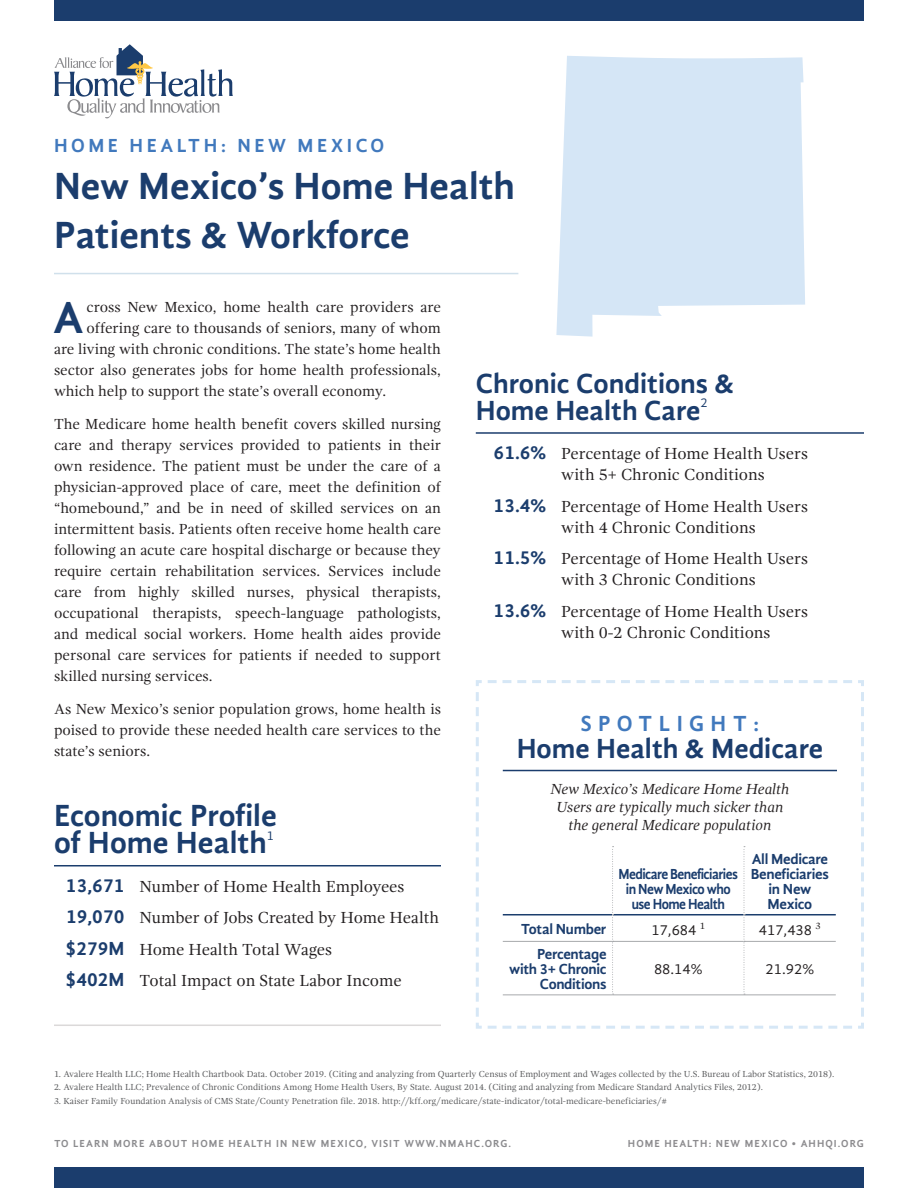
<style>
.page{position:relative;width:918px;height:1188px;background:#fff}
.page>*{position:absolute;margin:0;border:0;box-sizing:border-box;transform-origin:0 0}
.t1{font:700 46.35px "Gandhi Sans";color:#1b3d6d}
.t2{font:700 39px/48.3px "Gandhi Sans";color:#1b3d6d}
.t3{font:700 31.5px/27px "Gandhi Sans";color:#1b3d6d}
.t4{font:700 28.5px/27px "Gandhi Sans";color:#1b3d6d}
.t5{font:700 22.5px "Gandhi Sans";letter-spacing:.28em;color:#4179bd}
.t6{font:700 19.5px "Gandhi Sans";letter-spacing:.18em;color:#4179bd}
.t7{font:16.5px/21px "Gandhi Serif";color:#231f20}
.t8{font:15px/21px "Gandhi Serif";color:#231f20;text-align:justify}
.t9{font:italic 15px/18px "Gandhi Serif";color:#231f20;text-align:center}
.t10{font:700 15px/15px "Gandhi Sans";letter-spacing:-.02em;color:#1b3d6d;text-align:center}
.t11{font:700 15px/15px "Gandhi Sans";letter-spacing:-.04em;color:#1b3d6d;text-align:center;scale:.91 1}
.t12{font:15px "Gandhi Sans";color:#231f20}
.t13{font:13.05px "Gandhi Sans";color:#1b3d6d}
.t14{font:700 10.5px "Gandhi Sans";letter-spacing:.1em;color:#8b8b8e}
.t15{font:700 10.5px "Gandhi Sans";letter-spacing:.1em;color:#8c8b8e}
.t16{font:9px "Gandhi Serif";color:#58595b}
.s1{font-family:"Gandhi Sans";font-weight:700;font-size:19.5px;color:#1b3d6d}
</style>
<div class="page">
<div style="left:54px;top:1167px;width:810px;height:21px;background:#1b3d6d"></div>
<div style="left:54px;top:0;width:810px;height:21px;background:#1b3d6d"></div>
<svg style="left:54px;top:44px;width:179px;height:74px"></svg>
<hr style="left:476px;top:432px;width:388px;height:2px;background:#1b3d6d">
<hr style="left:54px;top:865px;width:387px;height:1px;background:#1b3d6d">
<hr style="left:54px;top:1025px;width:387px;height:1px;background:#dbd9d9">
<svg style="left:476px;top:680px;width:388px;height:349px"></svg>
<svg style="left:556px;top:56px;width:249px;height:281px;background:#dae9f7"></svg>
<hr style="left:54px;top:273px;width:464px;height:1px;background:#d0e0eb">
<p class="t6" style="left:54px;top:134px;width:332px">HOME HEALTH: NEW MEXICO</p>
<p class="t2" style="left:54px;top:162px;width:463px">New Mexico’s Home Health<br>Patients &amp; Workforce</p>
<p class="t1" style="left:53px;top:290px;width:32px">A</p>
<p class="t8" style="left:86px;top:296px;width:356px">cross New Mexico, home health care providers are</p>
<p class="t8" style="left:86px;top:317px;width:356px">offering care to thousands of seniors, many of whom</p>
<p class="t8" style="left:54px;top:338px;width:389px">are living with chronic conditions. The state’s home health</p>
<p class="t8" style="left:54px;top:359px;width:388px">sector also generates jobs for home health professionals,</p>
<p class="t8" style="left:54px;top:380px;width:334px">which help to support the state’s overall economy.</p>
<p class="t8" style="left:54px;top:413px;width:389px">The Medicare home health benefit covers skilled nursing care and therapy services provided to patients in their own residence. The patient must be under the care of a physician-approved place of care, meet the definition of “homebound,” and be in need of skilled services on an intermittent basis. Patients often receive home health care following an acute care hospital discharge or because they require certain rehabilitation services. Services include care from highly skilled nurses, physical therapists, occupational therapists, speech-language pathologists, and medical social workers. Home health aides provide personal care services for patients if needed to support skilled nursing services.</p>
<p class="t8" style="left:54px;top:698px;width:389px">As New Mexico’s senior population grows, home health is poised to provide these needed health care services to the state’s seniors.</p>
<p class="t3" style="left:54px;top:802px;width:224px">Economic Profile of Home Health</p>
<p class="t13" style="left:267px;top:828px;width:9px">1</p>
<p class="t7" style="left:66px;top:876px;width:340px"><span class="s1">13,671</span> Number of Home Health Employees</p>
<p class="t7" style="left:66px;top:908px;width:375px"><span class="s1">19,070</span> Number of Jobs Created by Home Health</p>
<p class="t7" style="left:66px;top:939px;width:268px"><span class="s1">$279M</span> Home Health Total Wages</p>
<p class="t7" style="left:66px;top:971px;width:338px"><span class="s1">$402M</span> Total Impact on State Labor Income</p>
<p class="t4" style="left:476px;top:370px;width:260px">Chronic Conditions &amp;<br>Home Health Care</p>
<p class="t13" style="left:701px;top:395px;width:9px">2</p>
<p class="t7" style="left:561px;top:443px;width:248px;text-indent:-68px"><span class="s1">61.6%</span> Percentage of Home Health Users with 5+ Chronic Conditions</p>
<p class="t7" style="left:561px;top:496px;width:248px;text-indent:-68px"><span class="s1">13.4%</span> Percentage of Home Health Users with 4 Chronic Conditions</p>
<p class="t7" style="left:561px;top:548px;width:248px;text-indent:-68px"><span class="s1">11.5%</span> Percentage of Home Health Users with 3 Chronic Conditions</p>
<p class="t7" style="left:561px;top:601px;width:248px;text-indent:-68px"><span class="s1">13.6%</span> Percentage of Home Health Users with 0-2 Chronic Conditions</p>
<p class="t5" style="left:581px;top:710px;width:180px">SPOTLIGHT:</p>
<p class="t4" style="left:517px;top:735px;width:308px">Home Health &amp; Medicare</p>
<p class="t9" style="left:550px;top:780px;width:240px">New Mexico’s Medicare Home Health<br>Users are typically much sicker than the general Medicare population</p>
<p class="t11" style="left:619px;top:866px;width:133px">Medicare Beneficiaries in New Mexico who use Home Health</p>
<p class="t10" style="left:751px;top:851px;width:80px">All Medicare<br>Beneficiaries in New<br>Mexico</p>
<p class="t10" style="left:521px;top:921px;width:87px">Total Number</p>
<p class="t12" style="left:651px;top:921px;width:55px">17,684 <sup>1</sup></p>
<p class="t12" style="left:759px;top:921px;width:63px">417,438 <sup>3</sup></p>
<p class="t10" style="left:509px;top:946px;width:99px;text-align:right">Percentage with 3+ Chronic<br>Conditions</p>
<p class="t12" style="left:654px;top:960px;width:50px">88.14%</p>
<p class="t12" style="left:766px;top:960px;width:50px">21.92%</p>
<p class="t16" style="left:54px;top:1069px;width:782px">1. Avalere Health LLC; Home Health Chartbook Data. October 2019. (Citing and analyzing from Quarterly Census of Employment and Wages collected by the U.S. Bureau of Labor Statistics, 2018).</p>
<p class="t16" style="left:54px;top:1082px;width:711px">2. Avalere Health LLC; Prevalence of Chronic Conditions Among Home Health Users, By State. August 2014. (Citing and analyzing from Medicare Standard Analytics Files, 2012).</p>
<p class="t16" style="left:54px;top:1096px;width:614px">3. Kaiser Family Foundation Analysis of CMS State/County Penetration file. 2018. http://kff.org/medicare/state-indicator/total-medicare-beneficiaries/#</p>
<p class="t15" style="left:628px;top:1137px;width:238px">HOME HEALTH: NEW MEXICO • AHHQI.ORG</p>
<p class="t14" style="left:54px;top:1137px;width:459px">TO LEARN MORE ABOUT HOME HEALTH IN NEW MEXICO, VISIT WWW.NMAHC.ORG.</p>
</div>
